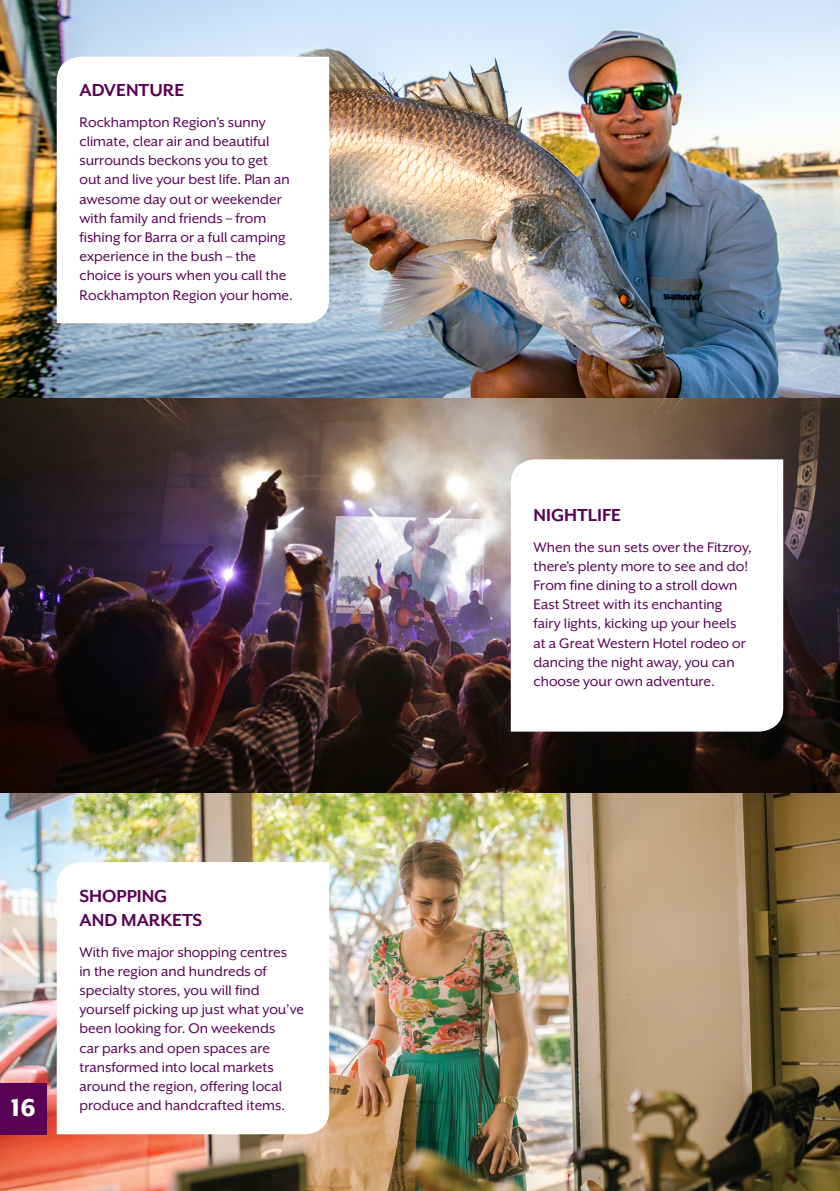
<style>
.page{position:relative;width:840px;height:1191px;background:#fff}
.page>*{position:absolute;margin:0;border:0;box-sizing:border-box;transform-origin:0 0}
.t1{font:800 28px "Mr Eaves XL San OT";color:#fff}
.Paragraph_Style_4{font:700 20px/24px "Mr Eaves XL San OT";color:#590155}
.Paragraph_Style_3{font:16px/19.2px "Mr Eaves XL San OT";color:#590155}
</style>
<div class="page">
<img style="left:0;top:397px;width:839px;height:397px">
<svg style="left:510px;top:459px;width:272px;height:272px"></svg>
<img style="left:0;top:0;width:839px;height:397px">
<img style="left:0;top:794px;width:839px;height:397px">
<svg style="left:57px;top:862px;width:272px;height:272px"></svg>
<svg style="left:57px;top:57px;width:272px;height:266px"></svg>
<div style="left:0;top:1083px;width:47px;height:51px;background:#590155"></div>
<p class="Paragraph_Style_4" style="left:79px;top:78px;width:106px">ADVENTURE</p>
<p class="Paragraph_Style_3" style="left:79px;top:112px;width:215px">Rockhampton Region’s sunny climate, clear air and beautiful surrounds beckons you to get out and live your best life. Plan an awesome day out or weekender with family and friends – from fishing for Barra or a full camping experience in the bush – the choice is yours when you call the<br>Rockhampton Region your home.</p>
<h1 class="t1" style="left:11px;top:1093px;width:26px">16</h1>
<p class="Paragraph_Style_4" style="left:79px;top:884px;width:124px">SHOPPING<br>AND MARKETS</p>
<p class="Paragraph_Style_3" style="left:79px;top:942px;width:226px">With five major shopping centres<br>in the region and hundreds of specialty stores, you will find yourself picking up just what you’ve been looking for. On weekends<br>car parks and open spaces are transformed into local markets around the region, offering local produce and handcrafted items.</p>
<p class="Paragraph_Style_4" style="left:533px;top:503px;width:89px">NIGHTLIFE</p>
<p class="Paragraph_Style_3" style="left:533px;top:537px;width:220px">When the sun sets over the Fitzroy, there’s plenty more to see and do!<br>From fine dining to a stroll down<br>East Street with its enchanting fairy lights, kicking up your heels at a Great Western Hotel rodeo or dancing the night away, you can choose your own adventure.</p>
</div>
